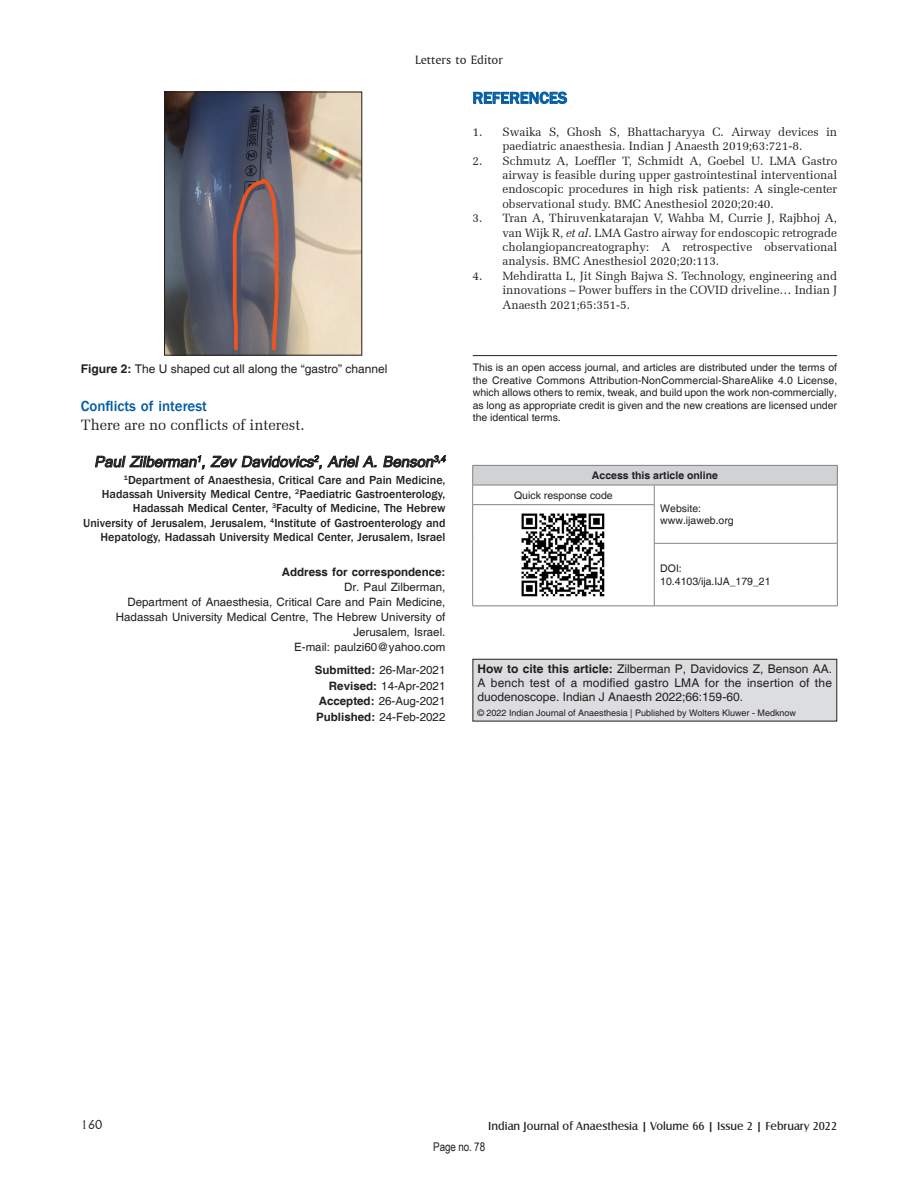
<style>
.page{position:relative;width:918px;height:1188px;background:#fff}
.page>*{position:absolute;margin:0;border:0;box-sizing:border-box;transform-origin:0 0}
.t1{font:500 16.5px "Franklin Gothic";color:#015ca3}
.AU{font:italic 15px "Microsoft Sans Serif";color:#231f20}
.TX{font:15px "Zapf Elliptical 711 BT";color:#231f20}
.t2{font:500 15px "Franklin Gothic";color:#015ca3}
.t3{font:12.75px "Amerigo BT Roman A";color:#231f20}
.REF{font:12px/14.4px "Zapf Elliptical 711 BT";color:#231f20;text-align:justify}
.AFF{font:500 12px/14.4px "Franklin Gothic";color:#231f20;text-align:right}
.HTC{font:12px/14.4px "Helvetica";color:#231f20;text-align:justify}
.t4{font:12px "Castle T";color:#231f20}
.FGC{font:12px "Helvetica";color:#231f20}
.TX-2{font:12px "Arial Narrow";color:#231f20}
.t5{font:300 12px "Flareserif 821 BT";color:#231f20}
.ADD{font:11.55px/15px "Helvetica";color:#231f20;text-align:right}
.Reprint{font:10.5px/12.6px "Helvetica";color:#231f20;text-align:justify}
.WEB{font:10.5px/12.6px "Helvetica";color:#231f20}
.AAO{font:700 10.5px "Helvetica";color:#231f20}
.HTC-2{font:9px "Helvetica";color:#231f20}
.s1{font-weight:700}
.s2{font-style:italic}
</style>
<div class="page">
<svg style="left:95px;top:455px;width:282px;height:15px"></svg>
<svg style="left:383px;top:455px;width:63px;height:13px"></svg>
<svg style="left:473px;top:91px;width:94px;height:13px"></svg>
<img style="left:166px;top:94px;width:194px;height:259px">
<div style="left:164px;top:92px;width:198px;height:263px;border:1px solid #231f20"></div>
<div style="left:473px;top:659px;width:364px;height:62px;background:#dcdddf"></div>
<div style="left:472px;top:659px;width:365px;height:62px;border:1px solid #231f20"></div>
<hr style="left:473px;top:355px;width:364px;height:1px;background:#231f20">
<div style="left:473px;top:465px;width:364px;height:20px;background:#d1d2d4"></div>
<hr style="left:472px;top:465px;width:182px;height:1px;background:#808285">
<hr style="left:654px;top:465px;width:184px;height:1px;background:#808285">
<hr style="left:837px;top:543px;width:1px;height:63px;background:#808285">
<hr style="left:472px;top:485px;width:182px;height:1px;background:#808285">
<svg style="left:472px;top:466px;width:1px;height:38px"></svg>
<hr style="left:472px;top:504px;width:182px;height:1px;background:#808285">
<hr style="left:472px;top:505px;width:1px;height:38px;background:#808285">
<hr style="left:472px;top:543px;width:1px;height:63px;background:#808285">
<hr style="left:654px;top:543px;width:1px;height:63px;background:#808285">
<hr style="left:654px;top:485px;width:184px;height:1px;background:#808285">
<svg style="left:654px;top:485px;width:1px;height:19px"></svg>
<svg style="left:837px;top:466px;width:1px;height:39px"></svg>
<hr style="left:654px;top:505px;width:1px;height:38px;background:#808285">
<hr style="left:837px;top:505px;width:1px;height:38px;background:#808285">
<hr style="left:654px;top:543px;width:184px;height:1px;background:#808285">
<hr style="left:472px;top:606px;width:182px;height:1px;background:#808285">
<hr style="left:654px;top:606px;width:184px;height:1px;background:#808285">
<img style="left:521px;top:513px;width:84px;height:84px">
<p class="t3" style="left:415px;top:52px;width:89px">Letters to Editor</p>
<p class="FGC" style="left:81px;top:362px;width:308px"><span class="s1">Figure 2:</span> The U shaped cut all along the “gastro” channel</p>
<h2 class="t2" style="left:81px;top:396px;width:128px">Conflicts of interest</h2>
<p class="TX" style="left:81px;top:416px;width:225px">There are no conflicts of interest.</p>
<p class="AU" style="left:94px;top:452px;width:355px">Paul Zilberman<sup>1</sup>, Zev Davidovics<sup>2</sup>, Ariel A. Benson<sup>3,4</sup></p>
<p class="AFF" style="left:83px;top:472px;width:364px"><sup>1</sup>Department of Anaesthesia, Critical Care and Pain Medicine, Hadassah University Medical Centre, <sup>2</sup>Paediatric Gastroenterology, Hadassah Medical Center, <sup>3</sup>Faculty of Medicine, The Hebrew University of Jerusalem, Jerusalem, <sup>4</sup>Institute of Gastroenterology and Hepatology, Hadassah University Medical Center, Jerusalem, Israel</p>
<p class="ADD" style="left:116px;top:565px;width:331px"><span class="s1">Address for correspondence:<br></span>Dr. Paul Zilberman,<br>Department of Anaesthesia, Critical Care and Pain Medicine, Hadassah University Medical Centre, The Hebrew University of Jerusalem, Israel.<br>E‑mail: paulzi60@yahoo.com</p>
<p class="ADD" style="left:315px;top:663px;width:132px"><span class="s1">Submitted:</span> 26-Mar-2021</p>
<p class="ADD" style="left:329px;top:678px;width:118px"><span class="s1">Revised:</span> 14-Apr-2021</p>
<p class="ADD" style="left:319px;top:694px;width:128px"><span class="s1">Accepted:</span> 26-Aug-2021</p>
<p class="ADD" style="left:316px;top:710px;width:131px"><span class="s1">Published:</span> 24-Feb-2022</p>
<h1 class="t1" style="left:472px;top:88px;width:96px">REFERENCES</h1>
<p class="REF" style="left:472px;top:124px;width:366px;text-align:center">1. Swaika S, Ghosh S, Bhattacharyya C. Airway devices in paediatric anaesthesia. Indian J Anaesth 2019;63:721‑8.</p>
<p class="REF" style="left:502px;top:153px;width:336px;text-indent:-30px">2. Schmutz A, Loeffler T, Schmidt A, Goebel U. LMA Gastro airway is feasible during upper gastrointestinal interventional endoscopic procedures in high risk patients: A single‑center observational study. BMC Anesthesiol 2020;20:40.</p>
<p class="REF" style="left:502px;top:211px;width:336px;text-indent:-30px">3. Tran A, Thiruvenkatarajan V, Wahba M, Currie J, Rajbhoj A, van Wijk R, <span class="s2">et al</span>. LMA Gastro airway for endoscopic retrograde cholangiopancreatography: A retrospective observational analysis. BMC Anesthesiol 2020;20:113.</p>
<p class="REF" style="left:502px;top:268px;width:336px;text-indent:-30px">4. Mehdiratta L, Jit Singh Bajwa S. Technology, engineering and innovations – Power buffers in the COVID driveline… Indian J Anaesth 2021;65:351‑5.</p>
<p class="Reprint" style="left:473px;top:361px;width:366px">This is an open access journal, and articles are distributed under the terms of the Creative Commons Attribution‑NonCommercial‑ShareAlike 4.0 License, which allows others to remix, tweak, and build upon the work non‑commercially, as long as appropriate credit is given and the new creations are licensed under the identical terms.</p>
<p class="AAO" style="left:592px;top:469px;width:128px">Access this article online</p>
<p class="WEB" style="left:514px;top:489px;width:100px">Quick response code</p>
<p class="WEB" style="left:660px;top:502px;width:75px">Website: www.ijaweb.org</p>
<p class="WEB" style="left:660px;top:562px;width:112px">DOI:<br>10.4103/ija.IJA_179_21</p>
<p class="HTC" style="left:478px;top:662px;width:356px"><span class="s1">How to cite this article:</span> Zilberman P, Davidovics Z, Benson AA.<br>A bench test of a modified gastro LMA for the insertion of the duodenoscope. Indian J Anaesth 2022;66:159-60.</p>
<p class="HTC-2" style="left:478px;top:708px;width:320px">© 2022 Indian Journal of Anaesthesia | Published by Wolters Kluwer - Medknow</p>
<p class="t5" style="left:81px;top:1117px;width:23px">160</p>
<p class="t4" style="left:488px;top:1119px;width:350px">Indian Journal of Anaesthesia | Volume 66 | Issue 2 | February 2022</p>
<p class="TX-2" style="left:433px;top:1138px;width:54px">Page no. 78</p>
</div>
